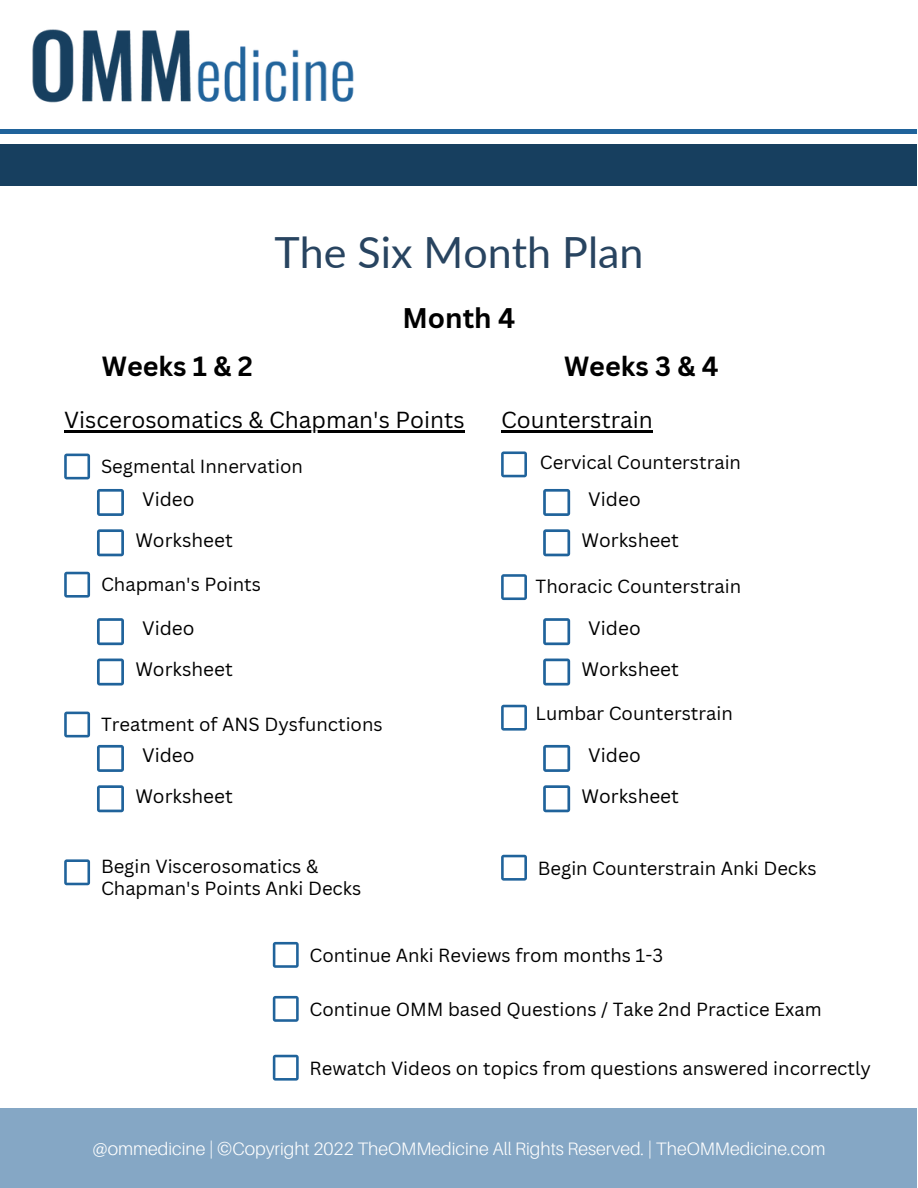
<style>
.page{position:relative;width:918px;height:1188px;background:#fff}
.page>*{position:absolute;margin:0;border:0;box-sizing:border-box;transform-origin:0 0}
.t1{font:43.05px "Lato";color:#284460}
.t2{font:700 27.75px "Canva Sans";color:#000}
.t3{font:700 27px "Canva Sans";color:#000}
.t4{font:22.65px "Canva Sans";color:#000}
.t5{font:18.9px/40.3px "Canva Sans";color:#000}
.t6{font:18.45px/22.5px "Canva Sans";color:#000}
.t7{font:300 18px "Aileron";color:#fff}
</style>
<div class="page">
<img style="left:32px;top:29px;width:322px;height:74px">
<div style="left:0;top:145px;width:917px;height:41px;background:#173f5f"></div>
<hr style="left:0;top:129px;width:917px;height:4px;background:#20639b">
<div style="left:0;top:1108px;width:917px;height:80px;background:#85a7c5"></div>
<svg style="left:64px;top:454px;width:26px;height:25px"></svg>
<hr style="left:64px;top:431px;width:401px;height:2px;background:#000">
<svg style="left:64px;top:572px;width:26px;height:26px"></svg>
<svg style="left:64px;top:712px;width:26px;height:25px"></svg>
<hr style="left:501px;top:430px;width:152px;height:2px;background:#000">
<svg style="left:501px;top:451px;width:26px;height:26px"></svg>
<svg style="left:501px;top:574px;width:26px;height:26px"></svg>
<svg style="left:501px;top:705px;width:26px;height:26px"></svg>
<svg style="left:543px;top:489px;width:27px;height:27px"></svg>
<svg style="left:543px;top:529px;width:27px;height:27px"></svg>
<svg style="left:543px;top:618px;width:27px;height:27px"></svg>
<svg style="left:543px;top:659px;width:27px;height:27px"></svg>
<svg style="left:543px;top:745px;width:27px;height:27px"></svg>
<svg style="left:543px;top:785px;width:27px;height:27px"></svg>
<svg style="left:97px;top:489px;width:27px;height:27px"></svg>
<svg style="left:97px;top:529px;width:27px;height:27px"></svg>
<svg style="left:97px;top:618px;width:27px;height:27px"></svg>
<svg style="left:97px;top:659px;width:27px;height:27px"></svg>
<svg style="left:97px;top:745px;width:27px;height:27px"></svg>
<svg style="left:97px;top:785px;width:27px;height:27px"></svg>
<svg style="left:64px;top:859px;width:26px;height:26px"></svg>
<svg style="left:501px;top:855px;width:26px;height:26px"></svg>
<svg style="left:273px;top:996px;width:26px;height:26px"></svg>
<svg style="left:273px;top:942px;width:26px;height:26px"></svg>
<svg style="left:273px;top:1055px;width:26px;height:26px"></svg>
<h1 class="t1" style="left:274px;top:225px;width:371px">The Six Month Plan</h1>
<h2 class="t2" style="left:402px;top:298px;width:115px">Month 4</h2>
<h3 class="t3" style="left:102px;top:347px;width:153px">Weeks 1 &amp; 2</h3>
<h3 class="t3" style="left:564px;top:347px;width:156px">Weeks 3 &amp; 4</h3>
<p class="t4" style="left:64px;top:404px;width:402px">Viscerosomatics &amp; Chapman's Points</p>
<p class="t6" style="left:101px;top:454px;width:203px">Segmental Innervation</p>
<p class="t4" style="left:501px;top:404px;width:153px">Counterstrain</p>
<p class="t6" style="left:540px;top:451px;width:203px">Cervical Counterstrain</p>
<p class="t5" style="left:135px;top:479px;width:99px;text-indent:7px">Video<br>Worksheet</p>
<p class="t6" style="left:101px;top:573px;width:162px">Chapman's Points</p>
<p class="t5" style="left:135px;top:608px;width:99px;text-indent:7px">Video<br>Worksheet</p>
<p class="t6" style="left:101px;top:712px;width:283px">Treatment of ANS Dysfunctions</p>
<p class="t5" style="left:135px;top:735px;width:99px;text-indent:7px">Video<br>Worksheet</p>
<p class="t5" style="left:582px;top:479px;width:99px;text-indent:7px">Video<br>Worksheet</p>
<p class="t6" style="left:536px;top:575px;width:207px">Thoracic Counterstrain</p>
<p class="t5" style="left:582px;top:608px;width:99px;text-indent:7px">Video<br>Worksheet</p>
<p class="t6" style="left:536px;top:702px;width:199px">Lumbar Counterstrain</p>
<p class="t5" style="left:582px;top:735px;width:99px;text-indent:7px">Video<br>Worksheet</p>
<p class="t6" style="left:101px;top:854px;width:262px">Begin Viscerosomatics &amp;<br>Chapman's Points Anki Decks</p>
<p class="t6" style="left:538px;top:856px;width:280px">Begin Counterstrain Anki Decks</p>
<p class="t6" style="left:310px;top:943px;width:355px">Continue Anki Reviews from months 1-3</p>
<p class="t6" style="left:310px;top:997px;width:514px">Continue OMM based Questions / Take 2nd Practice Exam</p>
<p class="t6" style="left:310px;top:1056px;width:563px">Rewatch Videos on topics from questions answered incorrectly</p>
<p class="t7" style="left:92px;top:1137px;width:735px">@ommedicine | ©Copyright 2022 TheOMMedicine All Rights Reserved. | TheOMMedicine.com</p>
</div>
